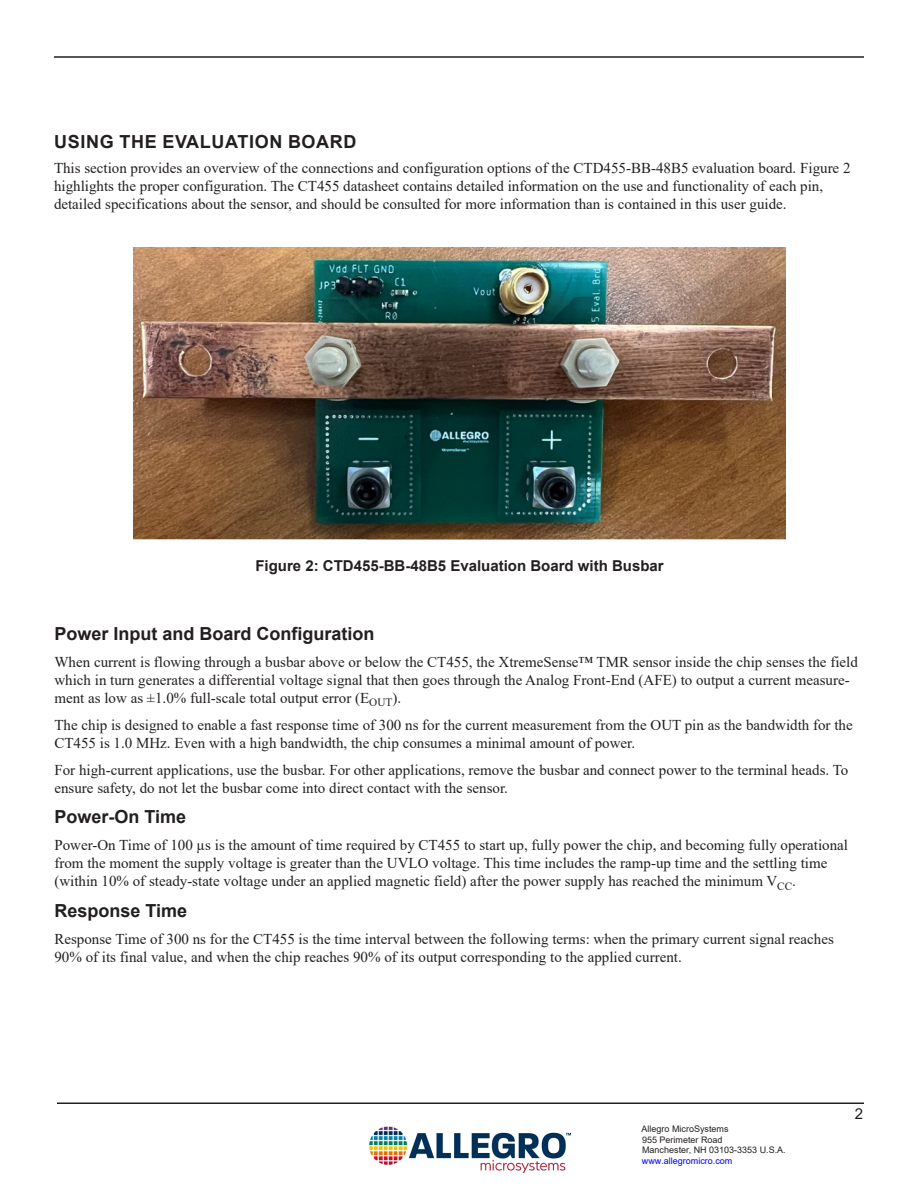
<style>
.page{position:relative;width:918px;height:1188px;background:#fff}
.page>*{position:absolute;margin:0;border:0;box-sizing:border-box;transform-origin:0 0}
.Heading_2{font:700 18px "Arial";color:#231f20}
.Heading_1{font:700 18px "Arial";letter-spacing:.035em;color:#231f20}
.Normal_-_Follow_Page{font:15px/18px "Times New Roman";color:#231f20}
.t1{font:700 15px "Arial";color:#231f20}
.t2{font:15px "Arial";color:#231f20}
.t3{font:9px/10.8px "Arial";color:#231f20}
.t4{font:9px "Arial";color:#00f}
</style>
<div class="page">
<hr style="left:57px;top:1102px;width:807px;height:2px;background:#231f20">
<hr style="left:54px;top:56px;width:810px;height:2px;background:#231f20">
<img style="left:370px;top:1126px;width:201px;height:47px">
<img style="left:134px;top:247px;width:651px;height:293px">
<p class="Heading_1" style="left:54px;top:129px;width:304px">USING THE EVALUATION BOARD</p>
<p class="Normal_-_Follow_Page" style="left:54px;top:158px;width:798px">This section provides an overview of the connections and configuration options of the CTD455-BB-48B5 evaluation board. Figure 2 highlights the proper configuration. The CT455 datasheet contains detailed information on the use and functionality of each pin, detailed specifications about the sensor, and should be consulted for more information than is contained in this user guide.</p>
<p class="t1" style="left:255px;top:556px;width:410px">Figure 2: CTD455-BB-48B5 Evaluation Board with Busbar</p>
<p class="Heading_2" style="left:54px;top:621px;width:322px">Power Input and Board Configuration</p>
<p class="Normal_-_Follow_Page" style="left:54px;top:652px;width:805px">When current is flowing through a busbar above or below the CT455, the XtremeSense™ TMR sensor inside the chip senses the field which in turn generates a differential voltage signal that then goes through the Analog Front-End (AFE) to output a current measure&shy;ment as low as ±1.0% full-scale total output error (E<sub>OUT</sub>).</p>
<p class="Normal_-_Follow_Page" style="left:54px;top:715px;width:800px">The chip is designed to enable a fast response time of 300 ns for the current measurement from the OUT pin as the bandwidth for the<br>CT455 is 1.0 MHz. Even with a high bandwidth, the chip consumes a minimal amount of power.</p>
<p class="Normal_-_Follow_Page" style="left:54px;top:760px;width:795px">For high-current applications, use the busbar. For other applications, remove the busbar and connect power to the terminal heads. To ensure safety, do not let the busbar come into direct contact with the sensor.</p>
<p class="Heading_2" style="left:54px;top:804px;width:133px">Power-On Time</p>
<p class="Normal_-_Follow_Page" style="left:54px;top:836px;width:795px">Power-On Time of 100 µs is the amount of time required by CT455 to start up, fully power the chip, and becoming fully operational from the moment the supply voltage is greater than the UVLO voltage. This time includes the ramp-up time and the settling time (within 10% of steady-state voltage under an applied magnetic field) after the power supply has reached the minimum V<sub>CC</sub>.</p>
<p class="Heading_2" style="left:54px;top:898px;width:134px">Response Time</p>
<p class="Normal_-_Follow_Page" style="left:54px;top:929px;width:781px">Response Time of 300 ns for the CT455 is the time interval between the following terms: when the primary current signal reaches<br>90% of its final value, and when the chip reaches 90% of its output corresponding to the applied current.</p>
<p class="t3" style="left:642px;top:1123px;width:146px">Allegro MicroSystems<br>955 Perimeter Road<br>Manchester, NH 03103-3353 U.S.A.</p>
<p class="t4" style="left:642px;top:1155px;width:92px">www.allegromicro.com</p>
<p class="t2" style="left:855px;top:1103px;width:10px">2</p>
</div>
